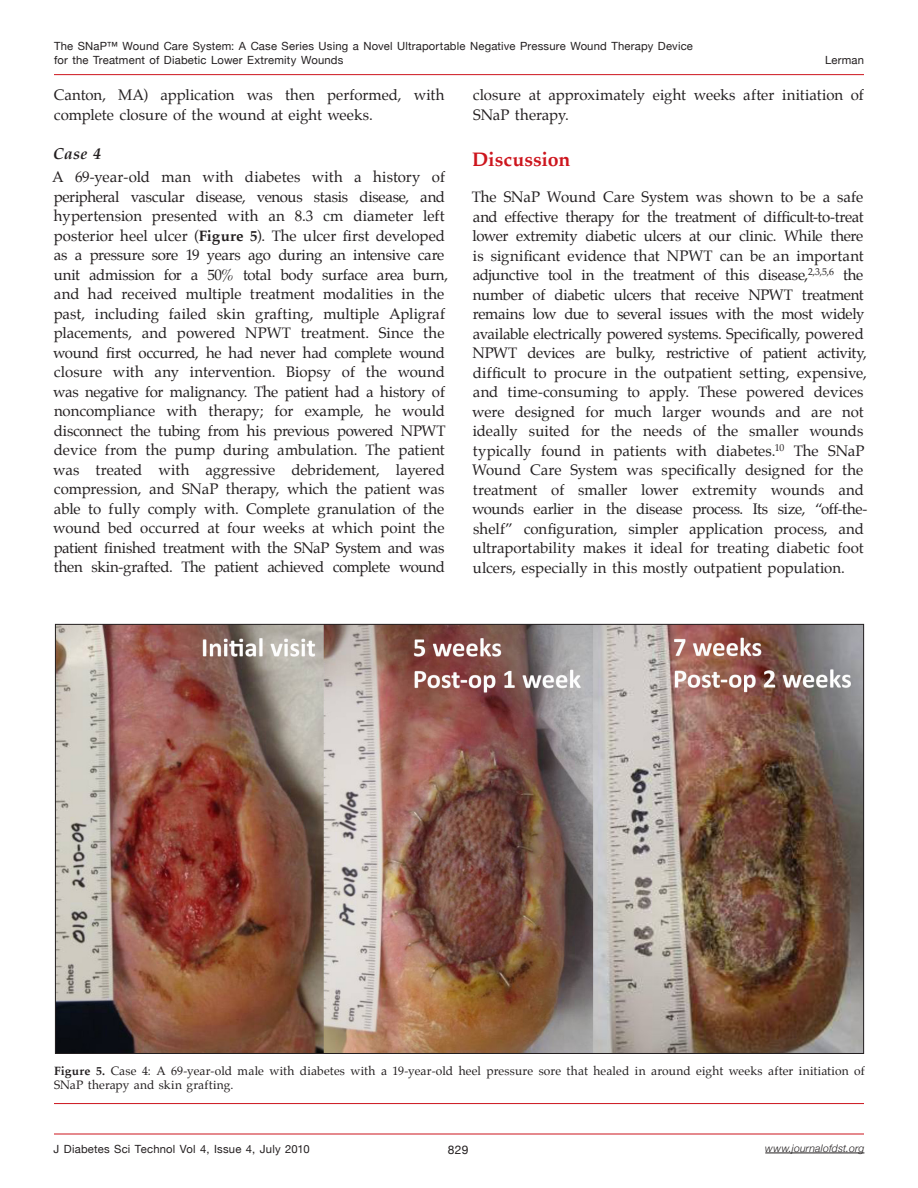
<style>
.page{position:relative;width:918px;height:1188px;background:#fff}
.page>*{position:absolute;margin:0;border:0;box-sizing:border-box;transform-origin:0 0}
.Subheads{font:700 19.5px "Palatino";color:#cd151d}
.Subhead2{font:italic 700 15.75px "Palatino";color:#231f20}
.t1{font:15px/19.5px "Palatino";letter-spacing:-.005em;color:#231f20}
.Minitext{font:12px/14.4px "Palatino";letter-spacing:.01em;color:#231f20}
.t2{font:12px "Helvetica Neue";color:#231f20}
.t3{font:11.25px/13.5px "Helvetica Neue";letter-spacing:.015em;color:#231f20}
.t4{font:italic 300 10.5px "Helvetica Neue";letter-spacing:.02em;color:#231f20}
.s1{font-weight:700}
</style>
<div class="page">
<hr style="left:54px;top:1134px;width:810px;height:1px;background:#cd151d">
<hr style="left:54px;top:74px;width:810px;height:1px;background:#cd151d">
<hr style="left:765px;top:1153px;width:99px;height:1px;background:#231f20">
<img style="left:57px;top:626px;width:805px;height:426px">
<hr style="left:54px;top:1103px;width:810px;height:1px;background:#cd151d">
<p class="t3" style="left:54px;top:39px;width:641px">The SNaP™ Wound Care System: A Case Series Using a Novel Ultraportable Negative Pressure Wound Therapy Device for the Treatment of Diabetic Lower Extremity Wounds</p>
<p class="t3" style="left:825px;top:53px;width:41px">Lerman</p>
<p class="t1" style="left:54px;top:85px;width:392px">Canton, MA) application was then performed, with complete closure of the wound at eight weeks.</p>
<p class="Subhead2" style="left:53px;top:141px;width:49px">Case 4</p>
<p class="t1" style="left:52px;top:167px;width:398px">A 69-year-old man with diabetes with a history of peripheral vascular disease, venous stasis disease, and hypertension presented with an 8.3 cm diameter left posterior heel ulcer (<span class="s1">Figure 5</span>). The ulcer first developed as a pressure sore 19 years ago during an intensive care unit admission for a 50% total body surface area burn, and had received multiple treatment modalities in the past, including failed skin grafting, multiple Apligraf placements, and powered NPWT treatment. Since the wound first occurred, he had never had complete wound closure with any intervention. Biopsy of the wound was negative for malignancy. The patient had a history of noncompliance with therapy; for example, he would disconnect the tubing from his previous powered NPWT device from the pump during ambulation. The patient was treated with aggressive debridement, layered compression, and SNaP therapy, which the patient was able to fully comply with. Complete granulation of the wound bed occurred at four weeks at which point the patient finished treatment with the SNaP System and was then skin-grafted. The patient achieved complete wound</p>
<p class="t1" style="left:473px;top:85px;width:392px">closure at approximately eight weeks after initiation of<br>SNaP therapy.</p>
<p class="Subheads" style="left:472px;top:143px;width:100px">Discussion</p>
<p class="t1" style="left:472px;top:187px;width:397px">The SNaP Wound Care System was shown to be a safe and effective therapy for the treatment of difficult-to-treat lower extremity diabetic ulcers at our clinic. While there is significant evidence that NPWT can be an important adjunctive tool in the treatment of this disease,<sup>2,3,5,6</sup> the number of diabetic ulcers that receive NPWT treatment remains low due to several issues with the most widely available electrically powered systems. Specifically, powered NPWT devices are bulky, restrictive of patient activity, difficult to procure in the outpatient setting, expensive, and time-consuming to apply. These powered devices were designed for much larger wounds and are not ideally suited for the needs of the smaller wounds typically found in patients with diabetes.<sup>10</sup> The SNaP Wound Care System was specifically designed for the treatment of smaller lower extremity wounds and wounds earlier in the disease process. Its size, “off-the&shy;shelf” configuration, simpler application process, and ultraportability makes it ideal for treating diabetic foot ulcers, especially in this mostly outpatient population.</p>
<p class="Minitext" style="left:54px;top:1064px;width:812px"><span class="s1">Figure 5.</span> Case 4: A 69-year-old male with diabetes with a 19-year-old heel pressure sore that healed in around eight weeks after initiation of<br>SNaP therapy and skin grafting.</p>
<p class="t3" style="left:54px;top:1142px;width:258px">J Diabetes Sci Technol Vol 4, Issue 4, July 2010</p>
<p class="t4" style="left:765px;top:1142px;width:101px">www.journalofdst.org</p>
<p class="t2" style="left:448px;top:1143px;width:22px">829</p>
</div>
